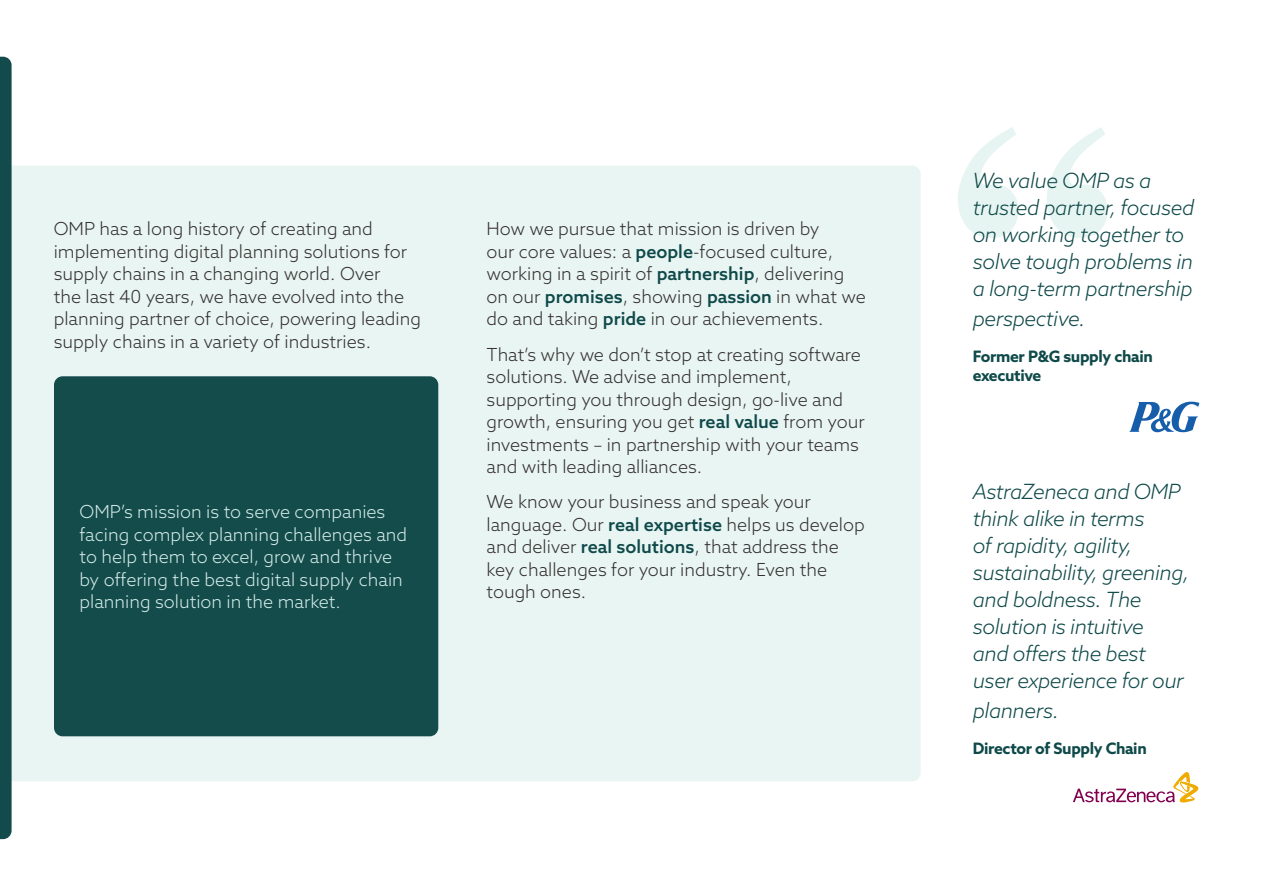
<style>
.page{position:relative;width:1263px;height:893px;background:#fff}
.page>*{position:absolute;margin:0;border:0;box-sizing:border-box;transform-origin:0 0}
.t1{font:700 330px "Times";color:#e7f5f2}
.t2{font:italic 300 21px/27px "Azo Sans";letter-spacing:-.02em;color:#0f4949}
.t3{font:300 18px/22.5px "Azo Sans";color:#342f2e}
.t4{font:300 18px/22.5px "Azo Sans";color:#d2ece8}
.t5{font:700 15.75px/18.9px "Azo Sans";letter-spacing:-.02em;color:#0f4949}
.s1{font-weight:500;color:#0f4949}
</style>
<div class="page">
<div style="left:12px;top:166px;width:909px;height:615px;background:#e8f5f3"></div>
<div style="left:54px;top:376px;width:384px;height:360px;background:#144b4b;border-radius:9px"></div>
<div style="left:0;top:57px;width:12px;height:782px;background:#134a4b"></div>
<svg style="left:1129px;top:402px;width:70px;height:30px"></svg>
<svg style="left:1073px;top:772px;width:126px;height:31px"></svg>
<p class="t3" style="left:54px;top:218px;width:369px">OMP has a long history of creating and implementing digital planning solutions for supply chains in a changing world. Over<br>the last 40 years, we have evolved into the planning partner of choice, powering leading supply chains in a variety of industries.</p>
<p class="t3" style="left:486px;top:218px;width:381px">How we pursue that mission is driven by<br>our core values: a <span class="s1">people</span>-focused culture, working in a spirit of <span class="s1">partnership</span>, delivering on our <span class="s1">promises</span>, showing <span class="s1">passion</span> in what we do and taking <span class="s1">pride</span> in our achievements.</p>
<p class="t3" style="left:486px;top:343px;width:380px">That’s why we don’t stop at creating software solutions. We advise and implement, supporting you through design, go-live and growth, ensuring you get <span class="s1">real value</span> from your investments – in partnership with your teams and with leading alliances.</p>
<p class="t3" style="left:486px;top:491px;width:380px">We know your business and speak your language. Our <span class="s1">real expertise</span> helps us develop and deliver <span class="s1">real solutions</span>, that address the key challenges for your industry. Even the tough ones.</p>
<p class="t4" style="left:80px;top:500px;width:329px">OMP’s mission is to serve companies facing complex planning challenges and to help them to excel, grow and thrive by offering the best digital supply chain planning solution in the market.</p>
<h1 class="t1" style="left:947px;top:-72px;width:166px">“</h1>
<p class="t2" style="left:973px;top:167px;width:223px">We value OMP as a trusted partner, focused on working together to solve tough problems in a long-term partnership</p>
<p class="t2" style="left:973px;top:305px;width:114px">perspective.</p>
<p class="t5" style="left:973px;top:347px;width:182px">Former P&amp;G supply chain executive</p>
<p class="t2" style="left:973px;top:477px;width:218px">AstraZeneca and OMP think alike in terms<br>of rapidity, agility, sustainability, greening, and boldness. The solution is intuitive<br>and offers the best user experience for our</p>
<p class="t2" style="left:973px;top:696px;width:88px">planners.</p>
<p class="t5" style="left:973px;top:738px;width:176px">Director of Supply Chain</p>
</div>
